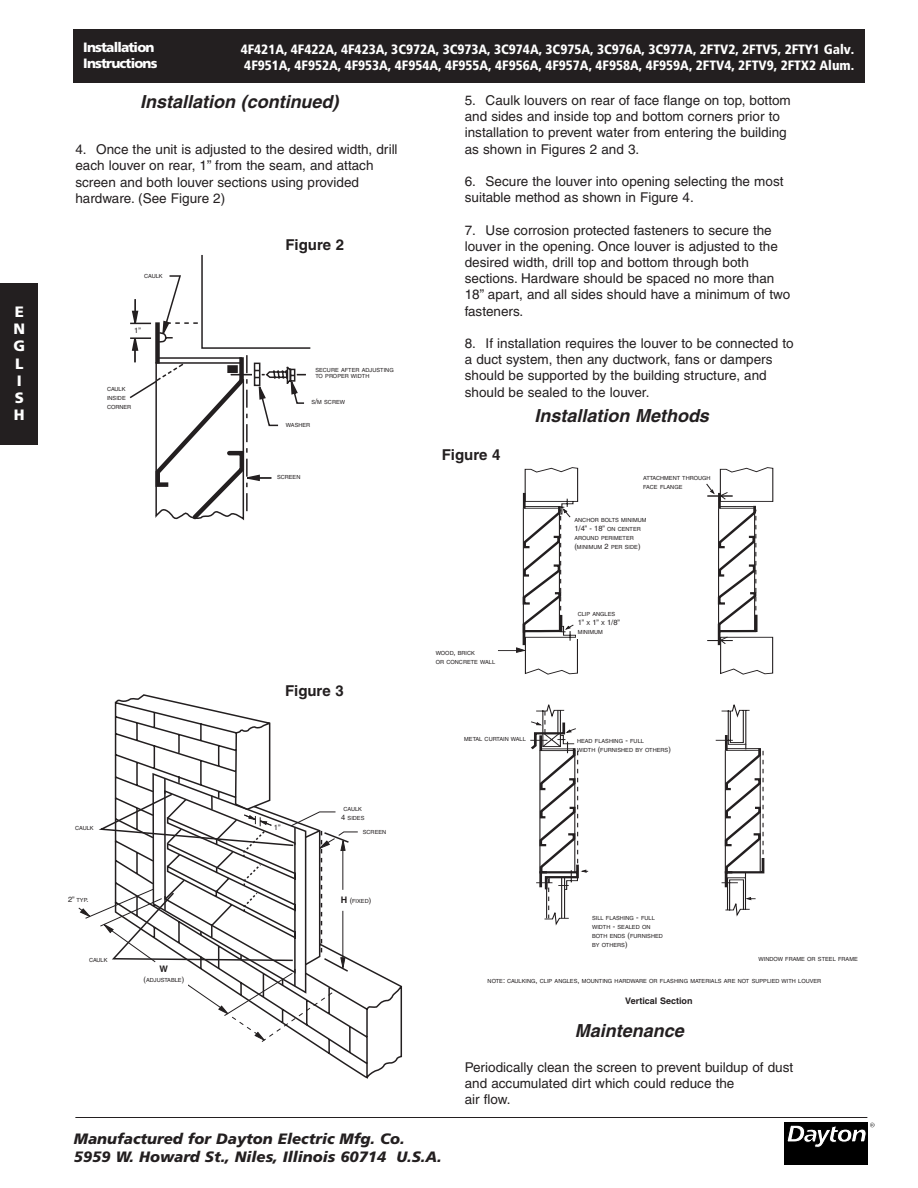
<style>
.page{position:relative;width:918px;height:1188px;background:#fff}
.page>*{position:absolute;margin:0;border:0;box-sizing:border-box;transform-origin:0 0}
.t1{font:italic 700 18px "Helvetica";color:#231f20}
.t2{font:italic 900 15px/18px "Frutiger";color:#231f20}
.t3{font:700 15px "Helvetica";color:#231f20}
.t4{font:900 15px/17.2px "Frutiger";color:#fff}
.t5{font:13.5px/16.2px "Helvetica";color:#231f20}
.t6{font:900 condensed 13.5px/16.5px "Frutiger";color:#fff}
.t7{font:900 13.5px/16.2px "Frutiger";letter-spacing:-.06em;color:#fff}
.t8{font:700 9px "Helvetica";color:#231f20}
.t9{font:7.5px "Helvetica";color:#231f20}
.t10{font:5.7px/9px "Helvetica";color:#231f20}
.s1{font-size:7.5px}
.s2{font-size:5.7px}
.s3{font-weight:700;font-size:9px}
</style>
<div class="page">
<div style="left:0;top:284px;width:38px;height:162px;background:#231f20"></div>
<svg style="left:114px;top:695px;width:288px;height:383px"></svg>
<div style="left:284px;top:684px;width:70px;height:17px;background:#fff"></div>
<div style="left:361px;top:827px;width:27px;height:11px;background:#fff"></div>
<div style="left:337px;top:895px;width:38px;height:12px;background:#fff"></div>
<svg style="left:129px;top:255px;width:181px;height:265px"></svg>
<svg style="left:79px;top:772px;width:280px;height:271px"></svg>
<div style="left:73px;top:29px;width:792px;height:54px;background:#231f20"></div>
<svg style="left:498px;top:467px;width:275px;height:451px"></svg>
<hr style="left:718px;top:493px;width:3px;height:16px;background:#231f20">
<div style="left:573px;top:515px;width:77px;height:40px;background:#fff"></div>
<div style="left:576px;top:609px;width:51px;height:29px;background:#fff"></div>
<hr style="left:75px;top:1117px;width:792px;height:1px;background:#231f20">
<div style="left:785px;top:1123px;width:83px;height:42px;background:#000"></div>
<svg style="left:787px;top:1123px;width:88px;height:25px"></svg>
<p class="t4" style="left:13px;top:304px;width:13px">E<br>N<br>G<br>L<br>I<br>S<br>H</p>
<p class="t7" style="left:83px;top:40px;width:76px">Installation<br>Instructions</p>
<p class="t6" style="left:241px;top:42px;width:615px">4F421A, 4F422A, 4F423A, 3C972A, 3C973A, 3C974A, 3C975A, 3C976A, 3C977A, 2FTV2, 2FTV5, 2FTY1 Galv.<br>4F951A, 4F952A, 4F953A, 4F954A, 4F955A, 4F956A, 4F957A, 4F958A, 4F959A, 2FTV4, 2FTV9, 2FTX2 Alum.</p>
<h1 class="t1" style="left:140px;top:95px;width:200px">Installation (continued)</h1>
<p class="t5" style="left:75px;top:143px;width:324px">4. Once the unit is adjusted to the desired width, drill each louver on rear, 1” from the seam, and attach screen and both louver sections using provided hardware. (See Figure 2)</p>
<p class="t10" style="left:144px;top:272px;width:20px">CAULK</p>
<p class="t9" style="left:134px;top:327px;width:8px">1”</p>
<p class="t10" style="left:107px;top:385px;width:26px">CAULK<br>INSIDE<br>CORNER</p>
<p class="t10" style="left:75px;top:824px;width:20px">CAULK</p>
<p class="t3" style="left:285px;top:240px;width:60px">Figure 2</p>
<p class="t10" style="left:315px;top:368px;width:80px;line-height:6px">SECURE AFTER ADJUSTING<br>TO PROPER WIDTH</p>
<p class="t10" style="left:311px;top:398px;width:35px">S<span class="s1">/</span>M SCREW</p>
<p class="t10" style="left:286px;top:421px;width:26px">WASHER</p>
<p class="t10" style="left:277px;top:473px;width:25px">SCREEN</p>
<p class="t3" style="left:285px;top:685px;width:60px">Figure 3</p>
<p class="t9" style="left:274px;top:825px;width:8px">1”</p>
<p class="t10" style="left:341px;top:805px;width:25px;text-align:center">CAULK<br><span class="s1">4</span> SIDES</p>
<p class="t10" style="left:363px;top:828px;width:25px">SCREEN</p>
<p class="t9" style="left:68px;top:897px;width:22px">2” <span class="s2">TYP</span>.</p>
<p class="t10" style="left:341px;top:897px;width:32px"><span class="s3">H</span> <span class="s1">(</span>FIXED<span class="s1">)</span></p>
<p class="t10" style="left:89px;top:956px;width:20px">CAULK</p>
<p class="t8" style="left:160px;top:965px;width:10px">W</p>
<p class="t10" style="left:144px;top:976px;width:42px"><span class="s1">(</span>ADJUSTABLE<span class="s1">)</span></p>
<p class="t5" style="left:465px;top:93px;width:328px">5. Caulk louvers on rear of face flange on top, bottom and sides and inside top and bottom corners prior to installation to prevent water from entering the building as shown in Figures 2 and 3.</p>
<p class="t5" style="left:465px;top:174px;width:320px">6. Secure the louver into opening selecting the most suitable method as shown in Figure 4.</p>
<p class="t5" style="left:465px;top:223px;width:327px">7. Use corrosion protected fasteners to secure the louver in the opening. Once louver is adjusted to the desired width, drill top and bottom through both sections. Hardware should be spaced no more than 18” apart, and all sides should have a minimum of two fasteners.</p>
<p class="t5" style="left:465px;top:336px;width:330px">8. If installation requires the louver to be connected to a duct system, then any ductwork, fans or dampers should be supported by the building structure, and should be sealed to the louver.</p>
<p class="t3" style="left:442px;top:449px;width:60px">Figure 4</p>
<p class="t10" style="left:436px;top:649px;width:61px">WOOD<span class="s1">,</span> BRICK<br>OR CONCRETE WALL</p>
<h1 class="t1" style="left:535px;top:409px;width:176px">Installation Methods</h1>
<p class="t10" style="left:643px;top:474px;width:69px">ATTACHMENT THROUGH<br>FACE FLANGE</p>
<p class="t10" style="left:574px;top:516px;width:74px">ANCHOR BOLTS MINIMUM</p>
<p class="t9" style="left:574px;top:525px;width:68px">1/4” - 18” <span class="s2">ON CENTER</span></p>
<p class="t10" style="left:574px;top:534px;width:68px">AROUND PERIMETER <span class="s1">(</span>MINIMUM <span class="s1">2</span> PER SIDE<span class="s1">)</span></p>
<p class="t10" style="left:578px;top:610px;width:39px">CLIP ANGLES</p>
<p class="t9" style="left:578px;top:620px;width:44px">1” <span class="s2">X</span> 1” <span class="s2">X</span> 1/8”</p>
<p class="t10" style="left:578px;top:628px;width:27px">MINIMUM</p>
<p class="t10" style="left:464px;top:735px;width:63px">METAL CURTAIN WALL</p>
<p class="t10" style="left:577px;top:737px;width:95px">HEAD FLASHING <span class="s1">-</span> FULL<br>WIDTH <span class="s1">(</span>FURNISHED BY OTHERS<span class="s1">)</span></p>
<p class="t10" style="left:592px;top:914px;width:72px">SILL FLASHING <span class="s1">-</span> FULL<br>WIDTH <span class="s1">-</span> SEALED ON<br>BOTH ENDS <span class="s1">(</span>FURNISHED<br>BY OTHERS<span class="s1">)</span></p>
<p class="t10" style="left:758px;top:955px;width:101px">WINDOW FRAME OR STEEL FRAME</p>
<p class="t10" style="left:488px;top:977px;width:335px">NOTE<span class="s1">:</span> CAULKING<span class="s1">,</span> CLIP ANGLES<span class="s1">,</span> MOUNTING HARDWARE OR FLASHING MATERIALS ARE NOT SUPPLIED WITH LOUVER</p>
<p class="t8" style="left:625px;top:997px;width:69px">Vertical Section</p>
<h1 class="t1" style="left:575px;top:1025px;width:110px">Maintenance</h1>
<p class="t5" style="left:465px;top:1060px;width:330px">Periodically clean the screen to prevent buildup of dust and accumulated dirt which could reduce the<br>air flow.</p>
<p class="t2" style="left:74px;top:1131px;width:369px">Manufactured for Dayton Electric Mfg. Co.<br>5959 W. Howard St., Niles, Illinois 60714 U.S.A.</p>
</div>
